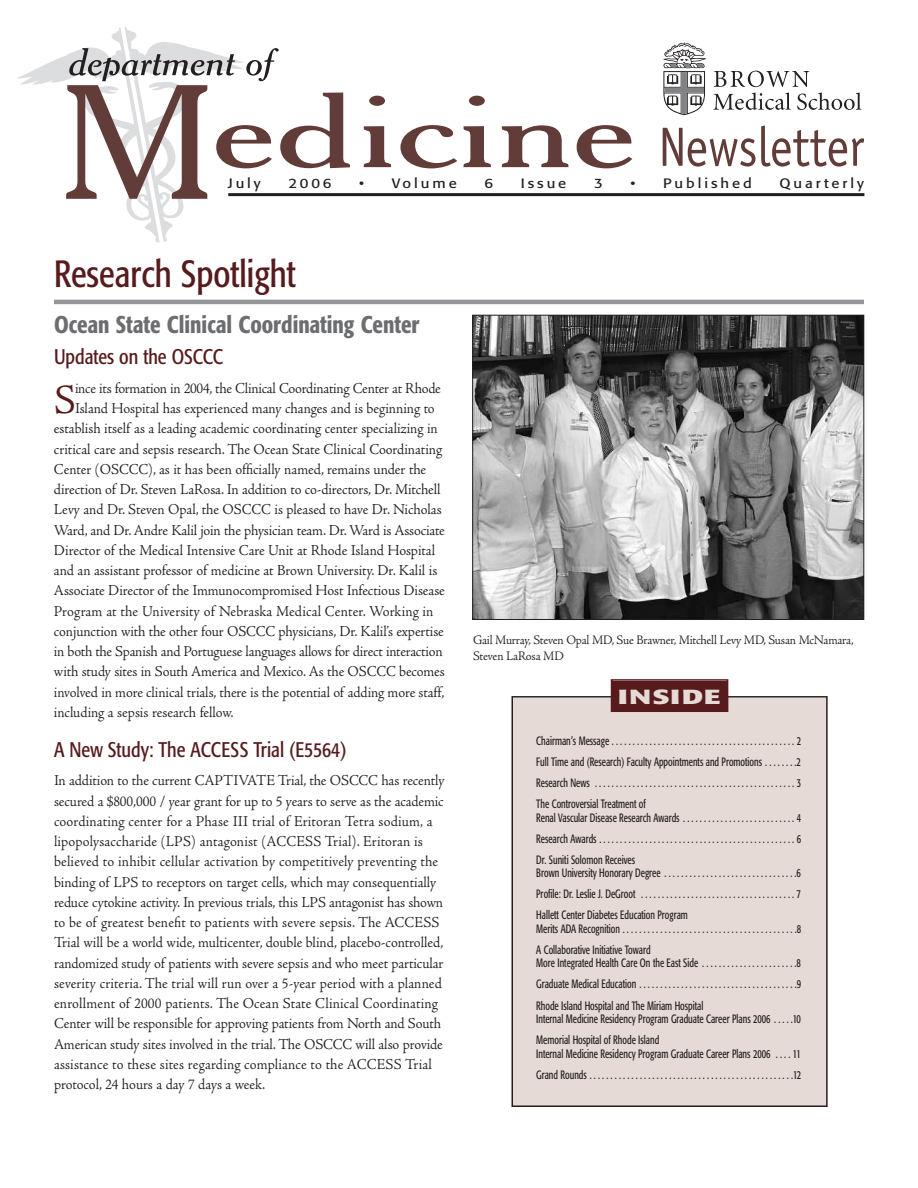
<style>
.page{position:relative;width:918px;height:1188px;background:#fff}
.page>*{position:absolute;margin:0;border:0;box-sizing:border-box;transform-origin:0 0}
.t1{font:43.05px "Adobe Jenson";color:#571b1e;scale:.95 1}
.t2{font:condensed 37.5px "Formata";color:#571b1e;scale:.95 1}
.t3{font:500 condensed 24px "Formata";color:#6c6d70;scale:.95 1}
.t4{font:condensed 21px "Formata";color:#571b1e;scale:.95 1}
.t5{font:700 20.25px "Formata";letter-spacing:.02em;color:#e5dad5;scale:1.5 1}
.t6{font:15.75px/20.2px "Adobe Jenson";letter-spacing:-.005em;color:#231f20;scale:.95 1}
.t7{font:13.5px/16.2px "Adobe Jenson";letter-spacing:-.015em;color:#231f20;scale:.95 1}
.t8{font:13.5px "Formata";letter-spacing:.2em;color:#231f20;scale:1.1 1}
.t9{font:condensed 12px/21px "Formata";color:#231f20;text-align:justify;scale:.8 1}
</style>
<div class="page">
<svg style="left:17px;top:27px;width:333px;height:215px"></svg>
<svg style="left:364px;top:96px;width:27px;height:71px"></svg>
<svg style="left:400px;top:125px;width:57px;height:43px"></svg>
<svg style="left:464px;top:96px;width:27px;height:71px"></svg>
<svg style="left:502px;top:125px;width:66px;height:42px"></svg>
<svg style="left:577px;top:125px;width:55px;height:43px"></svg>
<svg style="left:663px;top:126px;width:201px;height:41px"></svg>
<hr style="left:228px;top:193px;width:636px;height:3px;background:#231f20">
<svg style="left:663px;top:42px;width:43px;height:73px"></svg>
<svg style="left:713px;top:71px;width:148px;height:39px"></svg>
<hr style="left:54px;top:300px;width:810px;height:4px;background:#939598">
<img style="left:474px;top:317px;width:388px;height:301px">
<div style="left:472px;top:315px;width:392px;height:305px;border:1px solid #231f20"></div>
<div style="left:513px;top:698px;width:313px;height:408px;background:#e5dad5"></div>
<div style="left:512px;top:696px;width:316px;height:411px;border:2px solid #231f20"></div>
<div style="left:612px;top:681px;width:115px;height:30px;background:#571b1e"></div>
<div style="left:611px;top:679px;width:117px;height:33px;border:2px solid #571b1e"></div>
<p class="t8" style="left:228px;top:178px;width:31px">July</p>
<p class="t8" style="left:288px;top:178px;width:41px">2006</p>
<p class="t8" style="left:359px;top:178px;width:90px">• Volume</p>
<p class="t8" style="left:485px;top:178px;width:9px">6</p>
<p class="t8" style="left:521px;top:178px;width:43px">Issue</p>
<p class="t8" style="left:594px;top:178px;width:9px">3</p>
<p class="t8" style="left:630px;top:178px;width:112px">• Published</p>
<p class="t8" style="left:779px;top:178px;width:78px">Quarterly</p>
<h2 class="t2" style="left:54px;top:258px;width:256px">Research Spotlight</h2>
<h3 class="t3" style="left:54px;top:315px;width:386px">Ocean State Clinical Coordinating Center</h3>
<h3 class="t4" style="left:54px;top:348px;width:180px">Updates on the OSCCC</h3>
<h1 class="t1" style="left:54px;top:384px;width:24px">S</h1>
<p class="t6" style="left:75px;top:379px;width:387px">ince its formation in 2004, the Clinical Coordinating Center at Rhode</p>
<p class="t6" style="left:75px;top:400px;width:380px">Island Hospital has experienced many changes and is beginning to</p>
<p class="t6" style="left:54px;top:420px;width:405px">establish itself as a leading academic coordinating center specializing in</p>
<p class="t6" style="left:54px;top:440px;width:410px">critical care and sepsis research. The Ocean State Clinical Coordinating</p>
<p class="t6" style="left:54px;top:460px;width:393px">Center (OSCCC), as it has been officially named, remains under the</p>
<p class="t6" style="left:54px;top:481px;width:409px">direction of Dr. Steven LaRosa. In addition to co-directors, Dr. Mitchell</p>
<p class="t6" style="left:54px;top:501px;width:410px">Levy and Dr. Steven Opal, the OSCCC is pleased to have Dr. Nicholas</p>
<p class="t6" style="left:54px;top:521px;width:413px">Ward, and Dr. Andre Kalil join the physician team. Dr. Ward is Associate</p>
<p class="t6" style="left:54px;top:541px;width:403px">Director of the Medical Intensive Care Unit at Rhode Island Hospital</p>
<p class="t6" style="left:54px;top:562px;width:405px">and an assistant professor of medicine at Brown University. Dr. Kalil is</p>
<p class="t6" style="left:54px;top:582px;width:413px">Associate Director of the Immunocompromised Host Infectious Disease</p>
<p class="t6" style="left:54px;top:602px;width:401px">Program at the University of Nebraska Medical Center. Working in</p>
<p class="t6" style="left:54px;top:622px;width:412px">conjunction with the other four OSCCC physicians, Dr. Kalil’s expertise</p>
<p class="t6" style="left:54px;top:643px;width:411px">in both the Spanish and Portuguese languages allows for direct interaction</p>
<p class="t6" style="left:54px;top:663px;width:413px">with study sites in South America and Mexico. As the OSCCC becomes</p>
<p class="t6" style="left:54px;top:683px;width:412px">involved in more clinical trials, there is the potential of adding more staff,</p>
<p class="t6" style="left:54px;top:703px;width:191px">including a sepsis research fellow.</p>
<h3 class="t4" style="left:54px;top:740px;width:310px">A New Study: The ACCESS Trial (E5564)</h3>
<p class="t6" style="left:54px;top:772px;width:413px">In addition to the current CAPTIVATE Trial, the OSCCC has recently secured a $800,000 / year grant for up to 5 years to serve as the academic coordinating center for a Phase III trial of Eritoran Tetra sodium, a lipopolysaccharide (LPS) antagonist (ACCESS Trial). Eritoran is believed to inhibit cellular activation by competitively preventing the binding of LPS to receptors on target cells, which may consequentially reduce cytokine activity. In previous trials, this LPS antagonist has shown to be of greatest benefit to patients with severe sepsis. The ACCESS Trial will be a world wide, multicenter, double blind, placebo-controlled, randomized study of patients with severe sepsis and who meet particular severity criteria. The trial will run over a 5-year period with a planned enrollment of 2000 patients. The Ocean State Clinical Coordinating Center will be responsible for approving patients from North and South American study sites involved in the trial. The OSCCC will also provide assistance to these sites regarding compliance to the ACCESS Trial protocol, 24 hours a day 7 days a week.</p>
<p class="t7" style="left:473px;top:633px;width:402px">Gail Murray, Steven Opal MD, Sue Brawner, Mitchell Levy MD, Susan McNamara,<br>Steven LaRosa MD</p>
<p class="t5" style="left:618px;top:688px;width:70px">INSIDE</p>
<p class="t9" style="left:536px;top:731px;width:333px">Chairman’s Message . . . . . . . . . . . . . . . . . . . . . . . . . . . . . . . . . . . . . . . . . . . . 2<br>Full Time and (Research) Faculty Appointments and Promotions . . . . . . . .2<br>Research News . . . . . . . . . . . . . . . . . . . . . . . . . . . . . . . . . . . . . . . . . . . . . . . . 3<br>The Controversial Treatment of</p>
<p class="t9" style="left:536px;top:808px;width:333px">Renal Vascular Disease Research Awards . . . . . . . . . . . . . . . . . . . . . . . . . . . 4<br>Research Awards . . . . . . . . . . . . . . . . . . . . . . . . . . . . . . . . . . . . . . . . . . . . . . . 6<br>Dr. Suniti Solomon Receives</p>
<p class="t9" style="left:536px;top:863px;width:332px">Brown University Honorary Degree . . . . . . . . . . . . . . . . . . . . . . . . . . . . . . . .6<br>Profile: Dr. Leslie J. DeGroot . . . . . . . . . . . . . . . . . . . . . . . . . . . . . . . . . . . . . 7<br>Hallett Center Diabetes Education Program</p>
<p class="t9" style="left:536px;top:919px;width:333px">Merits ADA Recognition . . . . . . . . . . . . . . . . . . . . . . . . . . . . . . . . . . . . . . . . . .8<br>A Collaborative Initiative Toward</p>
<p class="t9" style="left:536px;top:954px;width:333px">More Integrated Health Care On the East Side . . . . . . . . . . . . . . . . . . . . . . .8<br>Graduate Medical Education . . . . . . . . . . . . . . . . . . . . . . . . . . . . . . . . . . . . . .9<br>Rhode Island Hospital and The Miriam Hospital</p>
<p class="t9" style="left:536px;top:1009px;width:332px">Internal Medicine Residency Program Graduate Career Plans 2006 . . . . .10<br>Memorial Hospital of Rhode Island</p>
<p class="t9" style="left:536px;top:1044px;width:333px">Internal Medicine Residency Program Graduate Career Plans 2006 . . . . 11<br>Grand Rounds . . . . . . . . . . . . . . . . . . . . . . . . . . . . . . . . . . . . . . . . . . . . . . . . .12</p>
</div>
